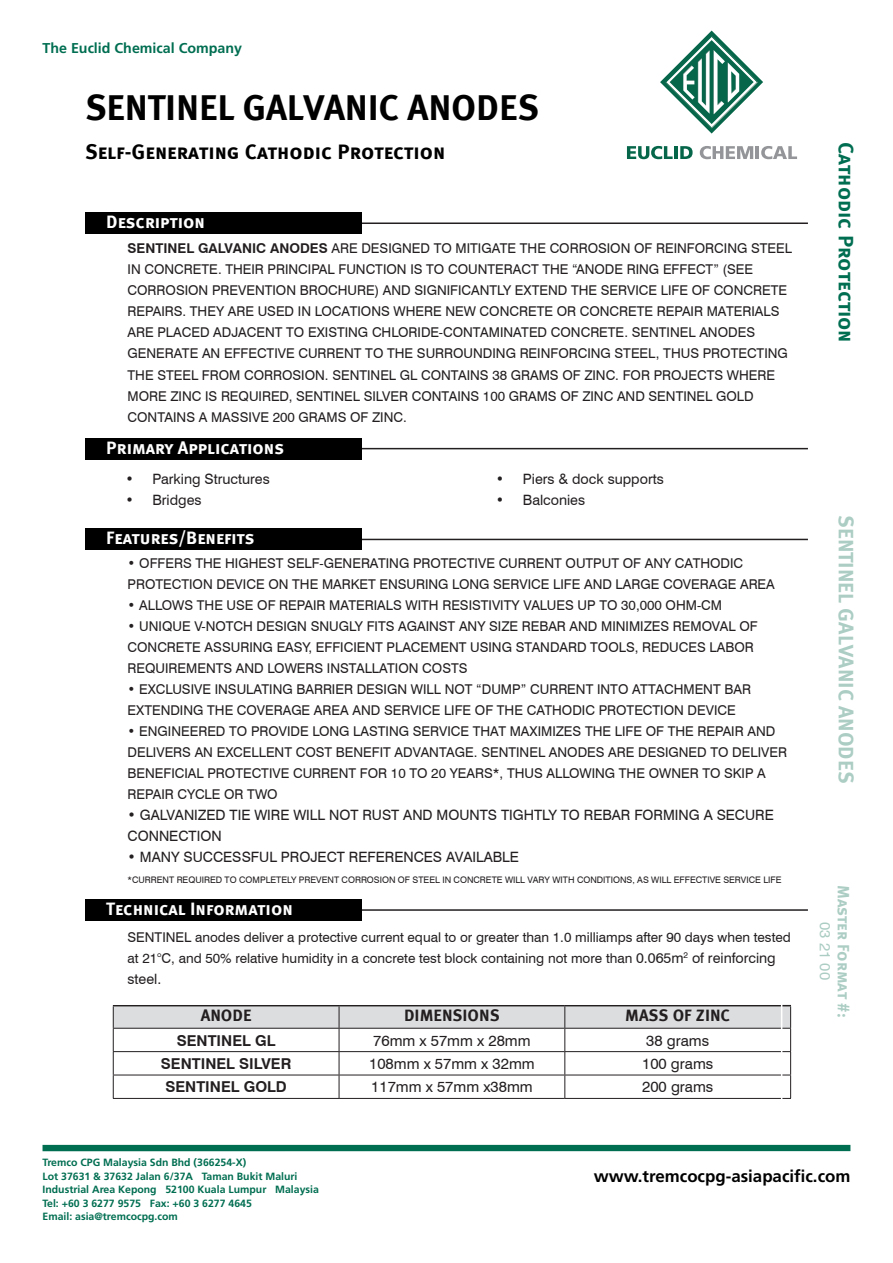
<style>
.page{position:relative;width:893px;height:1263px;background:#fff}
.page>*{position:absolute;margin:0;border:0;box-sizing:border-box;transform-origin:0 0}
.t1{font:36px "Meta Bold Caps";letter-spacing:-.005em;color:#000001}
.t2{font:21px "Meta Bold Caps";color:#000001}
.t3{font:21px "Meta Bold Caps";color:#abcdc3}
.t4{font:21px "Meta Bold Caps";color:#006e51}
.t5{font:18px "Meta Bold Caps";color:#fff}
.t6{font:700 16.8px "Frutiger LT Std";color:#000001}
.t7{font:16.5px "Meta Bold Caps";color:#231f20}
.t8{font:16.5px "Meta Bold Caps";color:#abcdc3}
.t9{font:15px "Swiss 721 BT";color:#231f20}
.t10{font:700 15px "Swiss 721 BT";color:#231f20}
.t11{font:15px "Swiss 721 BT";color:#abcdc3}
.t12{font:14.25px/21px "Swiss 721 BT";color:#231f20}
.t13{font:700 14.25px "Frutiger LT Std";color:#006e51}
.t14{font:13.5px/21px "Swiss 721 BT";color:#231f20}
.t15{font:700 10.5px/13.5px "Frutiger LT Std";color:#006e51}
.t16{font:9px "Swiss 721 BT";color:#231f20}
.s1{font-weight:700}
.s2{font-size:14.25px}
</style>
<div class="page">
<svg style="left:660px;top:31px;width:103px;height:103px"></svg>
<svg style="left:627px;top:146px;width:46px;height:13px"></svg>
<hr style="left:674px;top:146px;width:4px;height:13px;background:#056649">
<svg style="left:680px;top:146px;width:13px;height:13px"></svg>
<svg style="left:700px;top:146px;width:97px;height:13px"></svg>
<div style="left:43px;top:1145px;width:807px;height:6px;background:#006e51"></div>
<hr style="left:344px;top:222px;width:464px;height:2px;background:#231f20">
<div style="left:85px;top:213px;width:276px;height:21px;background:#000001"></div>
<hr style="left:344px;top:909px;width:464px;height:2px;background:#231f20">
<div style="left:85px;top:899px;width:276px;height:22px;background:#000001"></div>
<hr style="left:565px;top:1005px;width:226px;height:1px;background:#231f20">
<svg style="left:113px;top:1006px;width:678px;height:92px"></svg>
<hr style="left:113px;top:1098px;width:226px;height:1px;background:#231f20">
<hr style="left:339px;top:1098px;width:226px;height:1px;background:#231f20">
<hr style="left:565px;top:1098px;width:226px;height:1px;background:#231f20">
<div style="left:69px;top:1003px;width:713px;height:110px;border:2px solid #fff"></div>
<hr style="left:344px;top:448px;width:464px;height:1px;background:#231f20">
<div style="left:85px;top:438px;width:276px;height:21px;background:#000001"></div>
<hr style="left:344px;top:539px;width:464px;height:1px;background:#231f20">
<div style="left:85px;top:529px;width:276px;height:21px;background:#000001"></div>
<p class="t13" style="left:43px;top:40px;width:201px">The Euclid Chemical Company</p>
<h1 class="t1" style="left:85px;top:87px;width:455px">SENTINEL GALVANIC ANODES</h1>
<h2 class="t2" style="left:85px;top:139px;width:362px">Self-Generating Cathodic Protection</h2>
<h3 class="t5" style="left:106px;top:211px;width:100px">Description</h3>
<p class="t14" style="left:128px;top:238px;width:666px"><span class="s1">SENTINEL GALVANIC ANODES</span> ARE DESIGNED TO MITIGATE THE CORROSION OF REINFORCING STEEL IN CONCRETE. THEIR PRINCIPAL FUNCTION IS TO COUNTERACT THE “ANODE RING EFFECT” (SEE CORROSION PREVENTION BROCHURE) AND SIGNIFICANTLY EXTEND THE SERVICE LIFE OF CONCRETE REPAIRS. THEY ARE USED IN LOCATIONS WHERE NEW CONCRETE OR CONCRETE REPAIR MATERIALS ARE PLACED ADJACENT TO EXISTING CHLORIDE-CONTAMINATED CONCRETE. SENTINEL ANODES GENERATE AN EFFECTIVE CURRENT TO THE SURROUNDING REINFORCING STEEL, THUS PROTECTING THE STEEL FROM CORROSION. SENTINEL GL CONTAINS 38 GRAMS OF ZINC. FOR PROJECTS WHERE MORE ZINC IS REQUIRED, SENTINEL SILVER CONTAINS 100 GRAMS OF ZINC AND SENTINEL GOLD CONTAINS A MASSIVE 200 GRAMS OF ZINC.</p>
<h3 class="t5" style="left:106px;top:437px;width:179px">Primary Applications</h3>
<p class="t12" style="left:125px;top:468px;width:146px">• Parking Structures</p>
<p class="t12" style="left:125px;top:489px;width:78px">• Bridges</p>
<p class="t12" style="left:496px;top:468px;width:169px">• Piers &amp; dock supports</p>
<p class="t12" style="left:496px;top:489px;width:91px">• Balconies</p>
<h3 class="t5" style="left:106px;top:527px;width:150px">Features/Benefits</h3>
<p class="t14" style="left:128px;top:553px;width:649px">• OFFERS THE HIGHEST SELF-GENERATING PROTECTIVE CURRENT OUTPUT OF ANY CATHODIC<br>PROTECTION DEVICE ON THE MARKET ENSURING LONG SERVICE LIFE AND LARGE COVERAGE AREA</p>
<p class="t14" style="left:128px;top:595px;width:596px">• ALLOWS THE USE OF REPAIR MATERIALS WITH RESISTIVITY VALUES UP TO 30,000 OHM-CM</p>
<p class="t14" style="left:128px;top:616px;width:632px">• UNIQUE V-NOTCH DESIGN SNUGLY FITS AGAINST ANY SIZE REBAR AND MINIMIZES REMOVAL OF<br>CONCRETE ASSURING EASY, EFFICIENT PLACEMENT USING STANDARD TOOLS, REDUCES LABOR<br>REQUIREMENTS AND LOWERS INSTALLATION COSTS</p>
<p class="t14" style="left:128px;top:679px;width:625px">• EXCLUSIVE INSULATING BARRIER DESIGN WILL NOT “DUMP” CURRENT INTO ATTACHMENT BAR<br>EXTENDING THE COVERAGE AREA AND SERVICE LIFE OF THE CATHODIC PROTECTION DEVICE</p>
<p class="t14" style="left:128px;top:721px;width:661px">• ENGINEERED TO PROVIDE LONG LASTING SERVICE THAT MAXIMIZES THE LIFE OF THE REPAIR AND DELIVERS AN EXCELLENT COST BENEFIT ADVANTAGE. SENTINEL ANODES ARE DESIGNED TO DELIVER BENEFICIAL PROTECTIVE CURRENT FOR 10 TO 20 YEARS*, THUS ALLOWING THE OWNER TO SKIP A REPAIR CYCLE OR TWO</p>
<p class="t12" style="left:128px;top:804px;width:648px">• GALVANIZED TIE WIRE WILL NOT RUST AND MOUNTS TIGHTLY TO REBAR FORMING A SECURE<br>CONNECTION</p>
<p class="t12" style="left:128px;top:846px;width:393px">• MANY SUCCESSFUL PROJECT REFERENCES AVAILABLE</p>
<p class="t16" style="left:128px;top:874px;width:655px">*CURRENT REQUIRED TO COMPLETELY PREVENT CORROSION OF STEEL IN CONCRETE WILL VARY WITH CONDITIONS, AS WILL EFFECTIVE SERVICE LIFE</p>
<h3 class="t5" style="left:106px;top:898px;width:188px">Technical Information</h3>
<p class="t14" style="left:128px;top:926px;width:665px">SENTINEL anodes deliver a protective current equal to or greater than 1.0 milliamps after 90 days when tested at 21°C, and 50% relative humidity in a concrete test block containing not more than <span class="s2">0.065m</span><sup>2</sup> <span class="s2">of reinforcing</span></p>
<p class="t12" style="left:128px;top:968px;width:35px">steel.</p>
<p class="t7" style="left:201px;top:1006px;width:52px">ANODE</p>
<p class="t7" style="left:404px;top:1006px;width:97px">DIMENSIONS</p>
<p class="t7" style="left:625px;top:1006px;width:107px">MASS OF ZINC</p>
<p class="t10" style="left:177px;top:1031px;width:100px">SENTINEL GL</p>
<p class="t9" style="left:373px;top:1031px;width:159px">76mm x 57mm x 28mm</p>
<p class="t9" style="left:646px;top:1031px;width:64px">38 grams</p>
<p class="t10" style="left:161px;top:1054px;width:132px">SENTINEL SILVER</p>
<p class="t9" style="left:369px;top:1054px;width:167px">108mm x 57mm x 32mm</p>
<p class="t9" style="left:642px;top:1054px;width:73px">100 grams</p>
<p class="t10" style="left:165px;top:1078px;width:123px">SENTINEL GOLD</p>
<p class="t9" style="left:371px;top:1078px;width:163px">117mm x 57mm x38mm</p>
<p class="t9" style="left:642px;top:1078px;width:73px">200 grams</p>
<h2 class="t4" style="left:859px;top:142px;width:202px;rotate:90deg">Cathodic Protection</h2>
<h2 class="t3" style="left:859px;top:515px;width:270px;rotate:90deg">SENTINEL GALVANIC ANODES</h2>
<p class="t8" style="left:853px;top:885px;width:134px;rotate:90deg">Master Format #:</p>
<p class="t11" style="left:834px;top:922px;width:59px;rotate:90deg">03 21 00</p>
<p class="t15" style="left:43px;top:1156px;width:278px">Tremco CPG Malaysia Sdn Bhd (366254-X)<br>Lot 37631 &amp; 37632 Jalan 6/37A Taman Bukit Maluri Industrial Area Kepong 52100 Kuala Lumpur Malaysia Tel: +60 3 6277 9575 Fax: +60 3 6277 4645<br>Email: asia@tremcocpg.com</p>
<p class="t6" style="left:594px;top:1166px;width:258px">www.tremcocpg-asiapacific.com</p>
</div>
